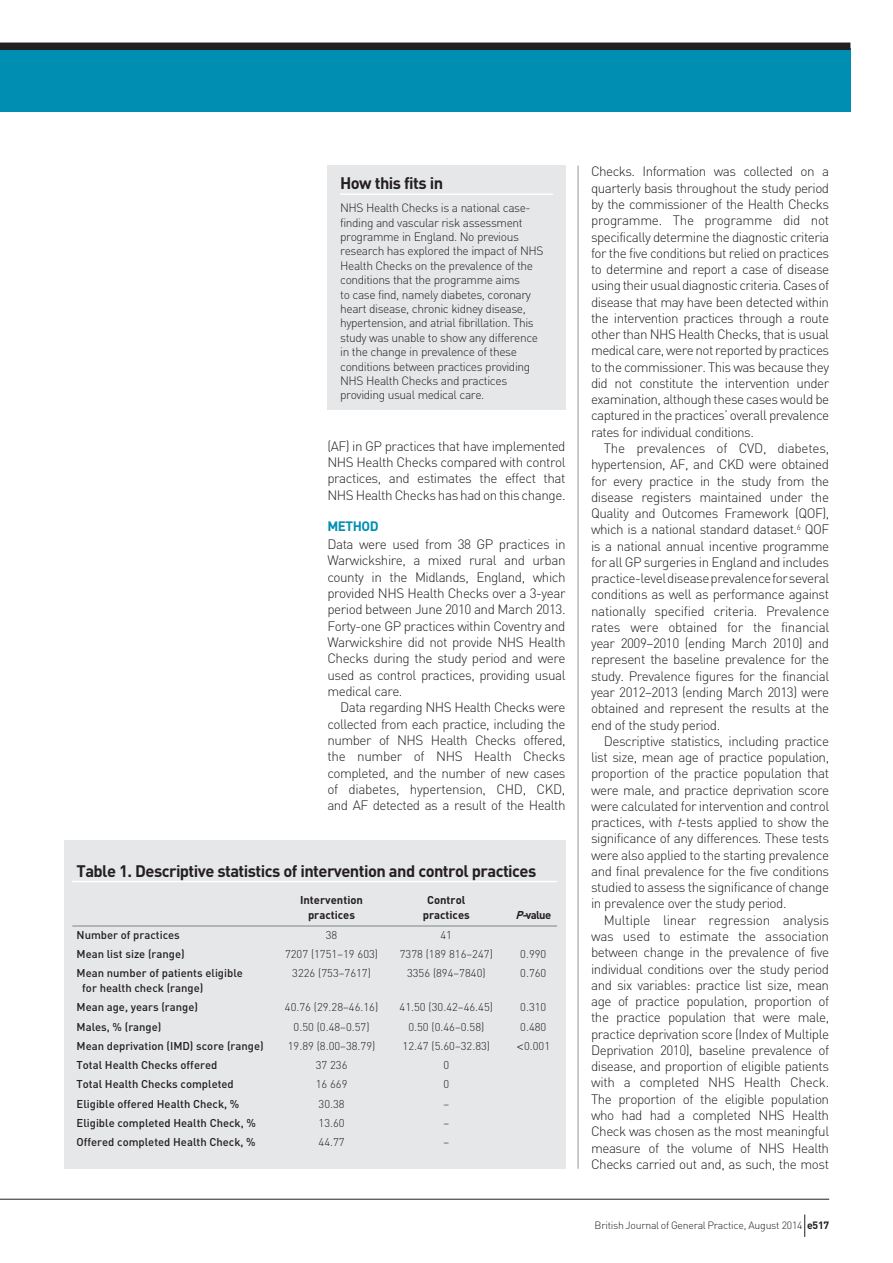
<style>
.page{position:relative;width:893px;height:1263px;background:#fff}
.page>*{position:absolute;margin:0;border:0;box-sizing:border-box;transform-origin:0 0}
.t1{font:700 16.5px "DIN";letter-spacing:-.035em;color:#231f20}
.t2{font:300 13.5px/16.2px "DIN";letter-spacing:-.035em;color:#231f20;text-align:justify}
.t3{font:700 13.5px "DIN";letter-spacing:-.035em;color:#008fb3}
.t4{font:300 12px/14.4px "DIN";letter-spacing:-.035em;color:#231f20}
.t5{font:500 11.25px/19.2px "DIN";color:#231f20;text-align:center}
.t6{font:300 11.25px "DIN";color:#231f20}
.t7{font:700 11.25px "DIN";color:#231f20}
.t8{font:300 10.5px "DIN";letter-spacing:-.025em;color:#231f20}
.s1{font-style:italic}
.s2{font-family:"Helvetica"}
.s3{font-weight:700}
</style>
<div class="page">
<hr style="left:578px;top:166px;width:1px;height:1003px;background:#939598">
<hr style="left:0;top:1199px;width:829px;height:1px;background:#231f20">
<svg style="left:804px;top:1214px;width:1px;height:23px"></svg>
<div style="left:0;top:48px;width:850px;height:63px;background:#008fb3"></div>
<div style="left:0;top:43px;width:850px;height:7px;background:#231f20"></div>
<div style="left:327px;top:165px;width:239px;height:245px;background:#e6e7e9"></div>
<hr style="left:340px;top:193px;width:213px;height:2px;background:#fff">
<div style="left:64px;top:840px;width:502px;height:329px;background:#e6e7e9"></div>
<hr style="left:72px;top:881px;width:485px;height:1px;background:#fff">
<hr style="left:72px;top:926px;width:485px;height:1px;background:#808285">
<p class="t1" style="left:340px;top:173px;width:105px">How this fits in</p>
<p class="t4" style="left:340px;top:201px;width:205px">NHS Health Checks is a national case&shy;finding and vascular risk assessment programme in England. No previous research has explored the impact of NHS Health Checks on the prevalence of the conditions that the programme aims<br>to case find, namely diabetes, coronary heart disease, chronic kidney disease, hypertension, and atrial fibrillation. This study was unable to show any difference in the change in prevalence of these conditions between practices providing NHS Health Checks and practices providing usual medical care.</p>
<p class="t2" style="left:327px;top:437px;width:240px">(AF) in GP practices that have implemented NHS Health Checks compared with control practices, and estimates the effect that NHS Health Checks has had on this change.</p>
<p class="t3" style="left:327px;top:517px;width:53px">METHOD</p>
<p class="t2" style="left:327px;top:536px;width:240px">Data were used from 38 GP practices in Warwickshire, a mixed rural and urban county in the Midlands, England, which provided NHS Health Checks over a 3-year period between June 2010 and March 2013.<br>Forty-one GP practices within Coventry and Warwickshire did not provide NHS Health Checks during the study period and were used as control practices, providing usual medical care.</p>
<p class="t2" style="left:327px;top:699px;width:240px;text-indent:13px">Data regarding NHS Health Checks were collected from each practice, including the number of NHS Health Checks offered, the number of NHS Health Checks completed, and the number of new cases of diabetes, hypertension, CHD, CKD, and AF detected as a result of the Health</p>
<p class="t1" style="left:77px;top:860px;width:461px">Table 1. Descriptive statistics of intervention and control practices</p>
<p class="t7" style="left:300px;top:893px;width:64px">Intervention</p>
<p class="t7" style="left:427px;top:893px;width:40px">Control</p>
<p class="t7" style="left:308px;top:908px;width:49px">practices</p>
<p class="t7" style="left:423px;top:908px;width:49px">practices</p>
<p class="t7" style="left:515px;top:908px;width:37px"><span class="s1">P-</span>value</p>
<p class="t5" style="left:77px;top:924px;width:105px">Number of practices</p>
<p class="t6" style="left:326px;top:928px;width:13px">38</p>
<p class="t6" style="left:440px;top:928px;width:13px">41</p>
<p class="t5" style="left:77px;top:944px;width:110px">Mean list size (range)</p>
<p class="t6" style="left:285px;top:947px;width:95px">7207 (1751–19 603)</p>
<p class="t6" style="left:400px;top:947px;width:95px">7378 (189 816–247)</p>
<p class="t6" style="left:520px;top:947px;width:28px">0.990</p>
<p class="t5" style="left:77px;top:963px;width:168px">Mean number of patients eligible</p>
<p class="t6" style="left:292px;top:966px;width:80px">3226 (753–7617)</p>
<p class="t6" style="left:407px;top:966px;width:80px">3356 (894–7840)</p>
<p class="t6" style="left:520px;top:966px;width:28px">0.760</p>
<p class="t5" style="left:77px;top:978px;width:128px">for health check (range)<br>Mean age, years (range)</p>
<p class="t6" style="left:285px;top:1000px;width:95px">40.76 (29.28–46.16)</p>
<p class="t6" style="left:400px;top:1000px;width:95px">41.50 (30.42–46.45)</p>
<p class="t6" style="left:520px;top:1000px;width:28px">0.310</p>
<p class="t5" style="left:77px;top:1016px;width:86px">Males, % (range)</p>
<p class="t6" style="left:294px;top:1020px;width:77px">0.50 (0.48–0.57)</p>
<p class="t6" style="left:408px;top:1020px;width:77px">0.50 (0.46–0.58)</p>
<p class="t6" style="left:520px;top:1020px;width:28px">0.480</p>
<p class="t5" style="left:77px;top:1036px;width:189px">Mean deprivation (IMD) score (range)</p>
<p class="t6" style="left:288px;top:1039px;width:89px">19.89 (8.00–38.79)</p>
<p class="t6" style="left:403px;top:1039px;width:89px">12.47 (5.60–32.83)</p>
<p class="t6" style="left:517px;top:1039px;width:35px"><span class="s2">&lt;</span>0.001</p>
<p class="t5" style="left:77px;top:1055px;width:142px">Total Health Checks offered</p>
<p class="t6" style="left:316px;top:1058px;width:33px">37 236</p>
<p class="t6" style="left:443px;top:1058px;width:7px">0</p>
<p class="t5" style="left:77px;top:1074px;width:159px">Total Health Checks completed</p>
<p class="t6" style="left:316px;top:1077px;width:33px">16 669</p>
<p class="t6" style="left:443px;top:1077px;width:7px">0</p>
<p class="t5" style="left:77px;top:1093px;width:164px">Eligible offered Health Check, %</p>
<p class="t6" style="left:319px;top:1097px;width:28px">30.38</p>
<p class="t6" style="left:443px;top:1097px;width:7px">–</p>
<p class="t5" style="left:77px;top:1113px;width:181px">Eligible completed Health Check, %</p>
<p class="t6" style="left:319px;top:1116px;width:28px">13.60</p>
<p class="t6" style="left:443px;top:1116px;width:7px">–</p>
<p class="t5" style="left:77px;top:1132px;width:181px">Offered completed Health Check, %</p>
<p class="t6" style="left:319px;top:1135px;width:28px">44.77</p>
<p class="t6" style="left:443px;top:1135px;width:7px">–</p>
<p class="t2" style="left:591px;top:163px;width:240px">Checks. Information was collected on a quarterly basis throughout the study period by the commissioner of the Health Checks programme. The programme did not specifically determine the diagnostic criteria for the five conditions but relied on practices to determine and report a case of disease using their usual diagnostic criteria. Cases of disease that may have been detected within the intervention practices through a route other than NHS Health Checks, that is usual medical care, were not reported by practices to the commissioner. This was because they did not constitute the intervention under examination, although these cases would be captured in the practices’ overall prevalence rates for individual conditions.</p>
<p class="t2" style="left:591px;top:440px;width:240px;text-indent:13px">The prevalences of CVD, diabetes, hypertension, AF, and CKD were obtained for every practice in the study from the disease registers maintained under the Quality and Outcomes Framework (QOF), which is a national standard dataset.<sup>6</sup> QOF is a national annual incentive programme for all GP surgeries in England and includes practice-level disease prevalence for several conditions as well as performance against nationally specified criteria. Prevalence rates were obtained for the financial year 2009–2010 (ending March 2010) and represent the baseline prevalence for the study. Prevalence figures for the financial year 2012–2013 (ending March 2013) were obtained and represent the results at the end of the study period.</p>
<p class="t2" style="left:591px;top:733px;width:240px;text-indent:13px">Descriptive statistics, including practice list size, mean age of practice population, proportion of the practice population that were male, and practice deprivation score were calculated for intervention and control practices, with <span class="s1">t</span>-tests applied to show the significance of any differences. These tests were also applied to the starting prevalence and final prevalence for the five conditions studied to assess the significance of change in prevalence over the study period.</p>
<p class="t2" style="left:591px;top:912px;width:240px;text-indent:13px">Multiple linear regression analysis was used to estimate the association between change in the prevalence of five individual conditions over the study period and six variables: practice list size, mean age of practice population, proportion of the practice population that were male, practice deprivation score (Index of Multiple Deprivation 2010), baseline prevalence of disease, and proportion of eligible patients with a completed NHS Health Check.<br>The proportion of the eligible population who had had a completed NHS Health Check was chosen as the most meaningful measure of the volume of NHS Health Checks carried out and, as such, the most</p>
<p class="t8" style="left:595px;top:1219px;width:236px">British Journal of General Practice, August 2014 <span class="s3">e517</span></p>
</div>
